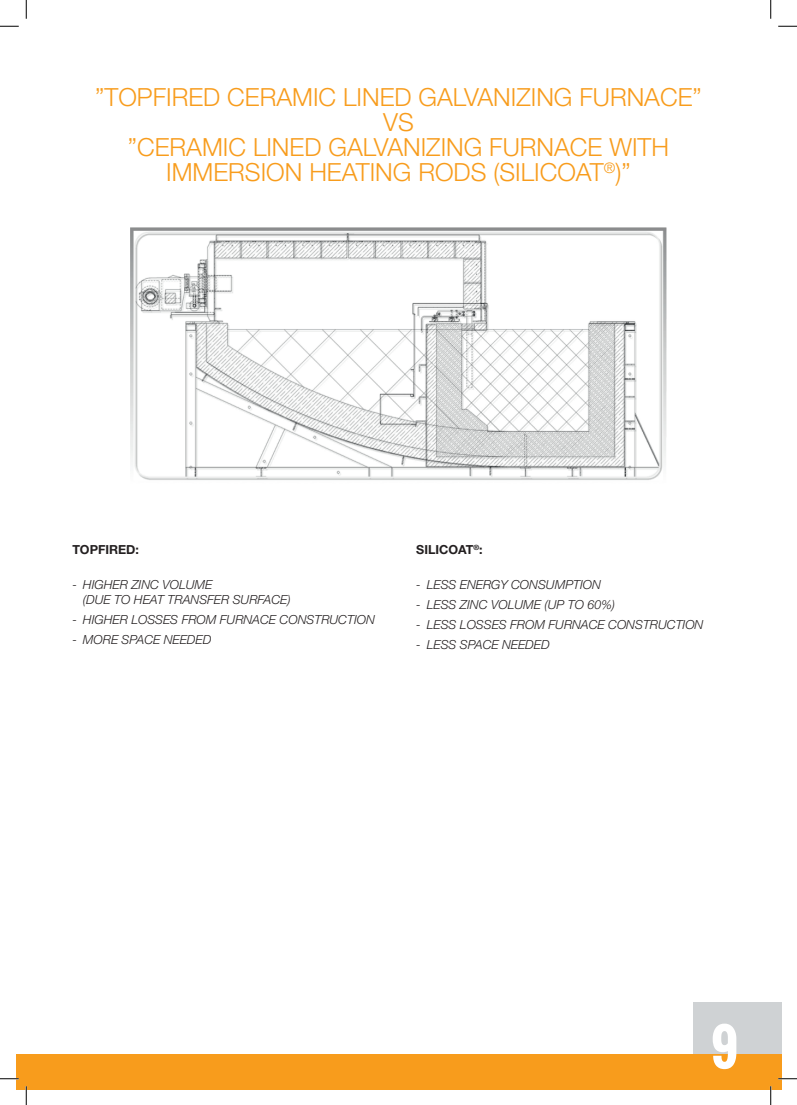
<style>
.page{position:relative;width:797px;height:1105px;background:#fff}
.page>*{position:absolute;margin:0;border:0;box-sizing:border-box;transform-origin:0 0}
.t1{font:700 50px "Oswald";color:#fff}
.t2{font:300 25px/25px "Helvetica Neue LT";color:#f89c1c;text-align:center}
.t3{font:italic 300 12.5px/15px "Helvetica Neue LT";color:#231f20}
.t4{font:700 12.5px "Helvetica Neue LT";color:#231f20}
</style>
<div class="page">
<img style="left:131px;top:228px;width:535px;height:252px">
<div style="left:692px;top:1002px;width:89px;height:87px;background:#cfd2d4"></div>
<div style="left:16px;top:1054px;width:765px;height:35px;background:#f89c1c"></div>
<svg style="left:0;top:25px;width:19px;height:2px"></svg>
<svg style="left:778px;top:25px;width:19px;height:2px"></svg>
<svg style="left:0;top:1078px;width:19px;height:1px"></svg>
<svg style="left:778px;top:1078px;width:19px;height:1px"></svg>
<svg style="left:25px;top:0;width:2px;height:19px"></svg>
<svg style="left:25px;top:1086px;width:2px;height:19px"></svg>
<svg style="left:770px;top:0;width:1px;height:19px"></svg>
<svg style="left:770px;top:1086px;width:1px;height:19px"></svg>
<h2 class="t2" style="left:95px;top:84px;width:608px">”TOPFIRED CERAMIC LINED GALVANIZING FURNACE”<br>VS<br>”CERAMIC LINED GALVANIZING FURNACE WITH<br>IMMERSION HEATING RODS (SILICOAT<sup>®</sup>)”</h2>
<p class="t4" style="left:72px;top:542px;width:68px">TOPFIRED:</p>
<p class="t3" style="left:83px;top:577px;width:209px;text-indent:-11px">- HIGHER ZINC VOLUME<br>(DUE TO HEAT TRANSFER SURFACE)</p>
<p class="t3" style="left:72px;top:612px;width:304px">- HIGHER LOSSES FROM FURNACE CONSTRUCTION</p>
<p class="t3" style="left:72px;top:632px;width:140px">- MORE SPACE NEEDED</p>
<p class="t4" style="left:416px;top:542px;width:68px">SILICOAT<sup>®</sup>:</p>
<p class="t3" style="left:416px;top:577px;width:186px">- LESS ENERGY CONSUMPTION</p>
<p class="t3" style="left:416px;top:597px;width:200px">- LESS ZINC VOLUME (UP TO 60%)</p>
<p class="t3" style="left:416px;top:617px;width:289px">- LESS LOSSES FROM FURNACE CONSTRUCTION</p>
<p class="t3" style="left:416px;top:637px;width:135px">- LESS SPACE NEEDED</p>
<h1 class="t1" style="left:710px;top:1010px;width:29px">9</h1>
</div>
